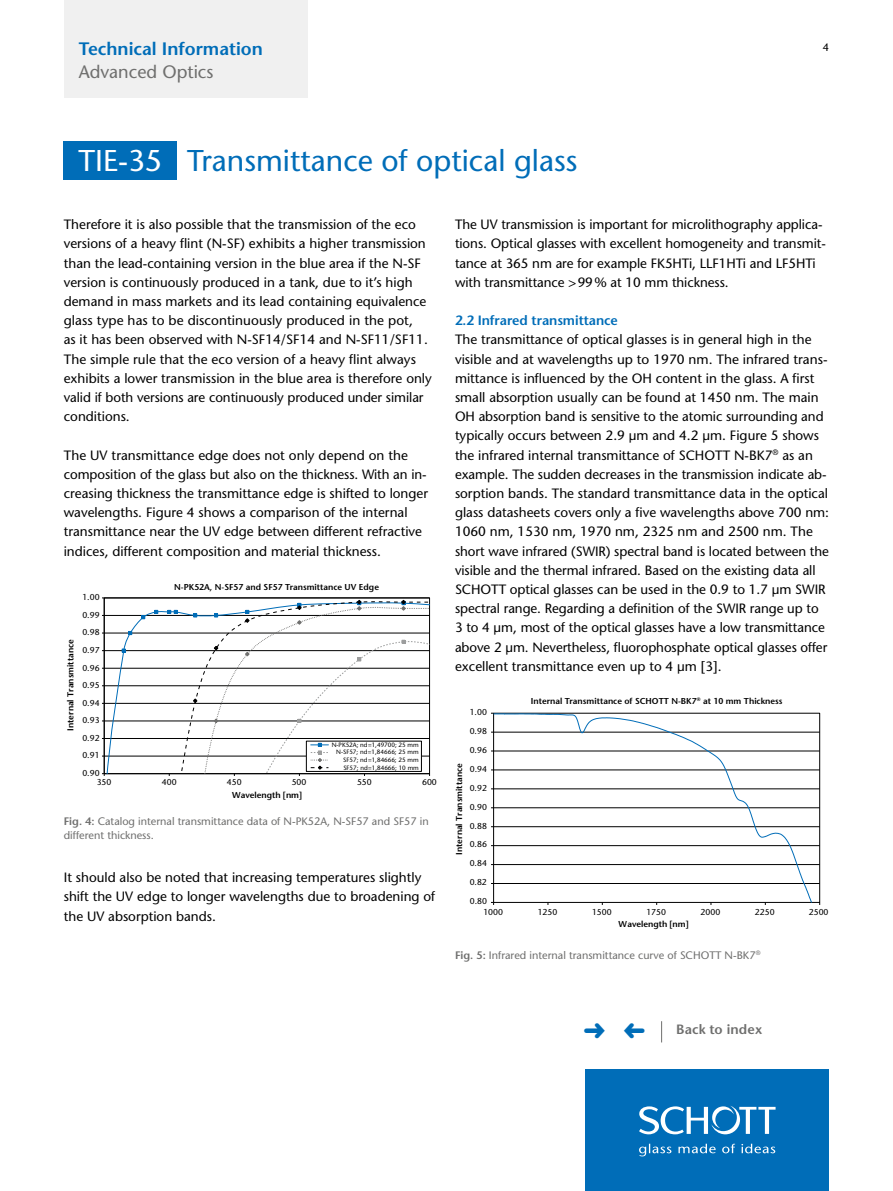
<style>
.page{position:relative;width:893px;height:1191px;background:#fff}
.page>*{position:absolute;margin:0;border:0;box-sizing:border-box;transform-origin:0 0}
.t1{font:500 30px "Stone Sans Std";color:#006db8}
.t2{font:600 18px "Stone Sans Std";color:#006db8}
.t3{font:500 18px "Stone Sans Std";color:#6f6f6e}
.t4{font:500 13.5px/19.2px "Stone Sans Std";color:#000}
.t5{font:600 13.5px "Stone Sans Std";letter-spacing:-.005em;color:#006db8}
.t6{font:600 13.5px "Stone Sans Std";letter-spacing:.01em;color:#6f6f6e}
.t7{font:500 10.8px/14.2px "Stone Sans Std";color:#6f6f6e}
.t8{font:500 10.8px "Stone Sans Std";color:#000}
.t9{font:600 8.55px "Stone Sans Std";color:#000}
.t10{font:500 8.55px "Stone Sans Std";color:#000}
.t11{font:500 6.3px/7.6px "Stone Sans Std";color:#000;text-align:right}
.s1{color:#fff}
.s2{font-weight:600}
</style>
<div class="page">
<div style="left:585px;top:1069px;width:244px;height:122px;background:#006db8"></div>
<svg style="left:639px;top:1105px;width:137px;height:51px"></svg>
<div style="left:64px;top:0;width:244px;height:98px;background:#f0f0f0"></div>
<div style="left:64px;top:142px;width:113px;height:38px;background:#006db8"></div>
<svg style="left:661px;top:1021px;width:1px;height:21px"></svg>
<hr style="left:102px;top:756px;width:328px;height:1px;background:#000">
<hr style="left:102px;top:738px;width:328px;height:1px;background:#000">
<hr style="left:102px;top:720px;width:328px;height:1px;background:#000">
<hr style="left:102px;top:703px;width:328px;height:1px;background:#000">
<hr style="left:102px;top:685px;width:328px;height:1px;background:#000">
<hr style="left:102px;top:668px;width:328px;height:1px;background:#000">
<hr style="left:102px;top:650px;width:328px;height:1px;background:#000">
<hr style="left:102px;top:633px;width:328px;height:1px;background:#000">
<hr style="left:102px;top:615px;width:328px;height:1px;background:#000">
<hr style="left:102px;top:597px;width:328px;height:1px;background:#000">
<hr style="left:102px;top:773px;width:328px;height:1px;background:#000">
<svg style="left:104px;top:597px;width:325px;height:176px"></svg>
<div style="left:306px;top:741px;width:115px;height:30px;background:#fff"></div>
<svg style="left:129px;top:631px;width:3px;height:4px"></svg>
<svg style="left:142px;top:615px;width:3px;height:4px"></svg>
<svg style="left:214px;top:614px;width:4px;height:3px"></svg>
<svg style="left:167px;top:610px;width:10px;height:4px"></svg>
<svg style="left:297px;top:620px;width:5px;height:4px"></svg>
<svg style="left:245px;top:652px;width:4px;height:4px"></svg>
<svg style="left:214px;top:718px;width:4px;height:5px"></svg>
<svg style="left:401px;top:600px;width:5px;height:10px"></svg>
<svg style="left:357px;top:600px;width:4px;height:10px"></svg>
<svg style="left:297px;top:603px;width:5px;height:7px"></svg>
<svg style="left:245px;top:610px;width:4px;height:13px"></svg>
<svg style="left:214px;top:646px;width:4px;height:4px"></svg>
<svg style="left:311px;top:743px;width:17px;height:26px"></svg>
<svg style="left:358px;top:657px;width:3px;height:4px"></svg>
<svg style="left:193px;top:698px;width:4px;height:5px"></svg>
<svg style="left:493px;top:712px;width:327px;height:191px"></svg>
<svg style="left:491px;top:713px;width:321px;height:192px"></svg>
<h2 class="t2" style="left:79px;top:38px;width:186px">Technical Information</h2>
<p class="t8" style="left:823px;top:40px;width:8px">4</p>
<h2 class="t3" style="left:79px;top:61px;width:136px">Advanced Optics</h2>
<h1 class="t1" style="left:78px;top:143px;width:500px"><span class="s1">TIE-35</span> Transmittance of optical glass</h1>
<p class="t4" style="left:64px;top:215px;width:370px">Therefore it is also possible that the transmission of the eco versions of a heavy flint (N-SF) exhibits a higher transmission than the lead-containing version in the blue area if the N-SF version is continuously produced in a tank, due to it’s high demand in mass markets and its lead containing equivalence glass type has to be discontinuously produced in the pot,<br>as it has been observed with N-SF14/SF14 and N-SF11/SF11.<br>The simple rule that the eco version of a heavy flint always exhibits a lower transmission in the blue area is therefore only valid if both versions are continuously produced under similar conditions.</p>
<p class="t4" style="left:64px;top:445px;width:366px">The UV transmittance edge does not only depend on the composition of the glass but also on the thickness. With an in&shy;creasing thickness the transmittance edge is shifted to longer wavelengths. Figure 4 shows a comparison of the internal transmittance near the UV edge between different refractive indices, different composition and material thickness.</p>
<p class="t9" style="left:65px;top:731px;width:93px;rotate:-90deg">Internal Transmittance</p>
<p class="t10" style="left:82px;top:592px;width:19px">1.00</p>
<p class="t10" style="left:82px;top:609px;width:19px">0.99</p>
<p class="t10" style="left:82px;top:627px;width:19px">0.98</p>
<p class="t10" style="left:82px;top:645px;width:19px">0.97</p>
<p class="t10" style="left:82px;top:662px;width:19px">0.96</p>
<p class="t10" style="left:82px;top:680px;width:19px">0.95</p>
<p class="t10" style="left:82px;top:697px;width:19px">0.94</p>
<p class="t10" style="left:82px;top:715px;width:19px">0.93</p>
<p class="t10" style="left:82px;top:733px;width:19px">0.92</p>
<p class="t10" style="left:82px;top:750px;width:19px">0.91</p>
<p class="t10" style="left:82px;top:768px;width:19px">0.90</p>
<p class="t9" style="left:174px;top:581px;width:206px">N-PK52A, N-SF57 and SF57 Transmittance UV Edge</p>
<p class="t11" style="left:332px;top:741px;width:89px">N-PK52A; nd=1,49700; 25 mm<br>N-SF57; nd=1,84666; 25 mm<br>SF57; nd=1,84666; 25 mm<br>SF57; nd=1,84666; 10 mm</p>
<p class="t10" style="left:97px;top:777px;width:16px">350</p>
<p class="t10" style="left:162px;top:777px;width:16px">400</p>
<p class="t10" style="left:227px;top:777px;width:16px">450</p>
<p class="t10" style="left:292px;top:777px;width:16px">500</p>
<p class="t10" style="left:357px;top:777px;width:16px">550</p>
<p class="t10" style="left:422px;top:777px;width:16px">600</p>
<p class="t9" style="left:232px;top:789px;width:72px">Wavelength [nm]</p>
<p class="t7" style="left:64px;top:813px;width:367px"><span class="s2">Fig. 4:</span> Catalog internal transmittance data of N-PK52A, N-SF57 and SF57 in different thickness.</p>
<p class="t4" style="left:64px;top:868px;width:373px">It should also be noted that increasing temperatures slightly shift the UV edge to longer wavelengths due to broadening of the UV absorption bands.</p>
<p class="t4" style="left:455px;top:215px;width:372px">The UV transmission is important for microlithography applica&shy;tions. Optical glasses with excellent homogeneity and transmit&shy;tance at 365 nm are for example FK5HTi, LLF1HTi and LF5HTi with transmittance &gt;99% at 10 mm thickness.</p>
<p class="t5" style="left:455px;top:312px;width:164px">2.2 Infrared transmittance</p>
<p class="t4" style="left:455px;top:330px;width:376px">The transmittance of optical glasses is in general high in the visible and at wavelengths up to 1970 nm. The infrared trans&shy;mittance is influenced by the OH content in the glass. A first small absorption usually can be found at 1450 nm. The main OH absorption band is sensitive to the atomic surrounding and typically occurs between 2.9 µm and 4.2 µm. Figure 5 shows the infrared internal transmittance of SCHOTT N-BK7<sup>®</sup> as an example. The sudden decreases in the transmission indicate ab&shy;sorption bands. The standard transmittance data in the optical glass datasheets covers only a five wavelengths above 700 nm:<br>1060 nm, 1530 nm, 1970 nm, 2325 nm and 2500 nm. The short wave infrared (SWIR) spectral band is located between the visible and the thermal infrared. Based on the existing data all SCHOTT optical glasses can be used in the 0.9 to 1.7 µm SWIR spectral range. Regarding a definition of the SWIR range up to 3 to 4 µm, most of the optical glasses have a low transmittance above 2 µm. Nevertheless, fluorophosphate optical glasses offer excellent transmittance even up to 4 µm [3].</p>
<p class="t10" style="left:470px;top:707px;width:19px">1.00</p>
<p class="t10" style="left:470px;top:726px;width:19px">0.98</p>
<p class="t10" style="left:470px;top:745px;width:19px">0.96</p>
<p class="t9" style="left:454px;top:855px;width:93px;rotate:-90deg">Internal Transmittance</p>
<p class="t10" style="left:470px;top:763px;width:19px">0.94</p>
<p class="t10" style="left:470px;top:782px;width:19px">0.92</p>
<p class="t10" style="left:470px;top:801px;width:19px">0.90</p>
<p class="t10" style="left:470px;top:820px;width:19px">0.88</p>
<p class="t10" style="left:470px;top:839px;width:19px">0.86</p>
<p class="t10" style="left:470px;top:858px;width:19px">0.84</p>
<p class="t10" style="left:470px;top:877px;width:19px">0.82</p>
<p class="t10" style="left:470px;top:896px;width:19px">0.80</p>
<p class="t9" style="left:531px;top:696px;width:253px">Internal Transmittance of SCHOTT N-BK7<sup>®</sup> at 10 mm Thickness</p>
<p class="t10" style="left:483px;top:906px;width:21px">1000</p>
<p class="t10" style="left:538px;top:906px;width:21px">1250</p>
<p class="t10" style="left:592px;top:906px;width:21px">1500</p>
<p class="t10" style="left:646px;top:906px;width:21px">1750</p>
<p class="t10" style="left:701px;top:906px;width:21px">2000</p>
<p class="t10" style="left:755px;top:906px;width:21px">2250</p>
<p class="t10" style="left:809px;top:906px;width:21px">2500</p>
<p class="t9" style="left:619px;top:919px;width:72px">Wavelength [nm]</p>
<p class="t7" style="left:455px;top:948px;width:307px"><span class="s2">Fig. 5:</span> Infrared internal transmittance curve of SCHOTT N-BK7<sup>®</sup></p>
<p class="t6" style="left:676px;top:1021px;width:88px">Back to index</p>
</div>
